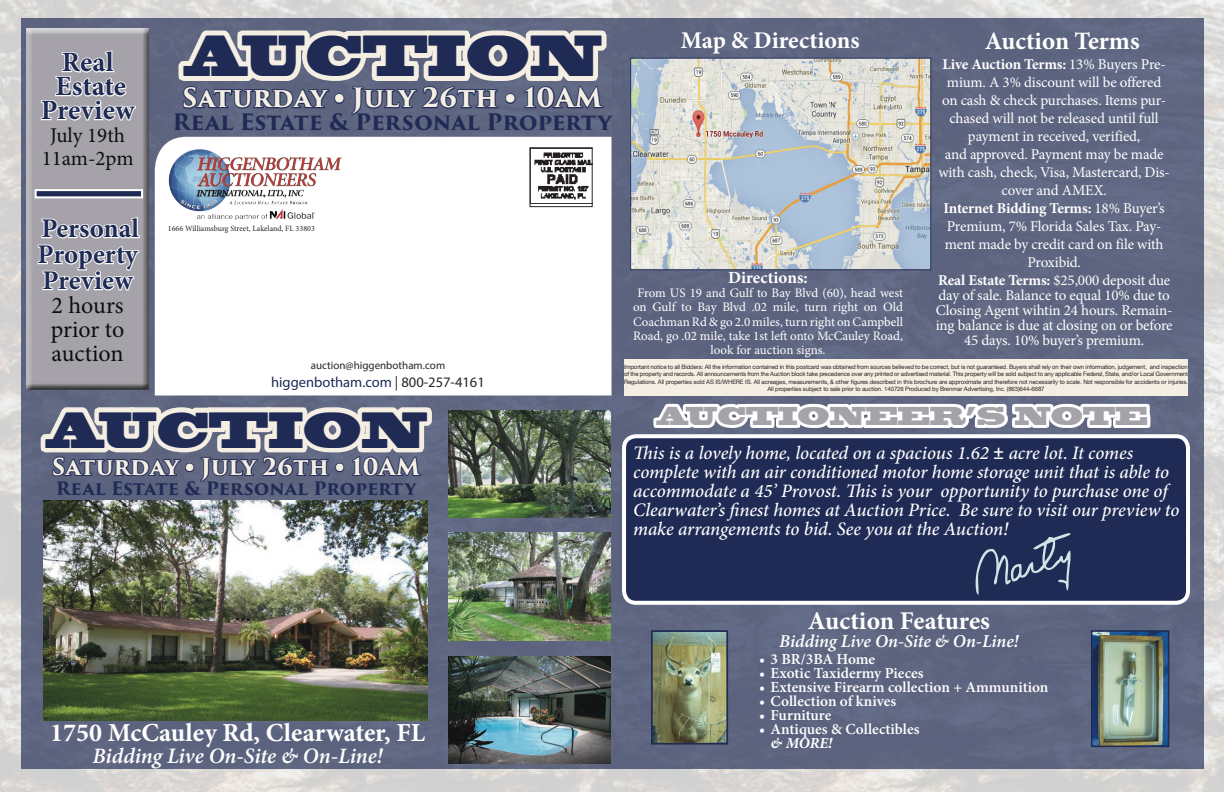
<style>
.page{position:relative;width:1224px;height:792px;background:#fff}
.page>*{position:absolute;margin:0;border:0;box-sizing:border-box;transform-origin:0 0}
.t1{font:54px "Blackoak Std";color:#1f2b55;scale:.67 1}
.t2{font:47.5px "Blackoak Std";letter-spacing:-.01em;color:#1f2b55;scale:.7 1}
.t3{font:700 28px "Minion Pro";letter-spacing:.005em;color:#1f2b55}
.t4{font:700 27px/26px "Minion Pro";color:#1f2b55;text-align:justify}
.t5{font:700 26px "Minion Pro";color:#fff}
.t6{font:700 26px "Trajan Pro 3";color:#f5eee3}
.t7{font:700 25.6px "Minion Pro";letter-spacing:-.005em;color:#fff}
.t8{font:700 25px "Minion Pro";color:#fff}
.t9{font:24.1px "Blackoak Std";color:#a5a3a9;scale:.75 1}
.t10{font:24px/24px "Minion Pro";letter-spacing:-.005em;color:#0f0e0f;text-align:justify}
.t11{font:700 24px "Minion Pro";color:#fff}
.t12{font:700 22.8px "Trajan Pro 3";color:#f5eee3}
.t13{font:700 22px "Trajan Pro 3";color:#1f2b55}
.t14{font:italic 600 22px "Minion Pro";letter-spacing:-.01em;color:#fff}
.t15{font:21px "Minion Pro";color:#0f0e0f}
.t16{font:italic 500 19px/19px "Minion Pro";letter-spacing:-.005em;color:#fff}
.t17{font:italic 600 18.1px "Minion Pro";letter-spacing:-.01em;color:#fff}
.t18{font:700 18px "Trajan Pro 3";color:#1f2b55}
.t19{font:700 17px "Minion Pro";color:#fff}
.t20{font:600 15.3px/14px "Minion Pro";color:#fff}
.t21{font:15px/18px "Minion Pro";letter-spacing:-.01em;color:#fff;text-align:center}
.t22{font:14.5px "Myriad Pro";color:#1f2b55}
.t23{font:13px/14px "Minion Pro";color:#fff;text-align:center}
.t24{font:11px "Myriad Pro";color:#262527}
.t25{font:8px "Minion Pro";color:#262527}
.t26{font:6.1px/7.3px "Helvetica Neue";letter-spacing:-.02em;color:#262527;text-align:center}
.s1{font-family:"Benguiat"}
.s2{color:#262527}
.s3{font-weight:700}
.s4{font-family:"Gill Sans";font-weight:400;font-style:normal}
.s5{font-weight:700;font-style:italic}
</style>
<div class="page">
<img style="left:0;top:0;width:1224px;height:792px">
<div style="left:22px;top:18px;width:1182px;height:751px;background:#5e6580"></div>
<div style="left:155px;top:137px;width:457px;height:259px;background:#fff"></div>
<img style="left:168px;top:146px;width:176px;height:78px">
<img style="left:531px;top:149px;width:60px;height:55px">
<div style="left:529px;top:147px;width:64px;height:60px;border:1px solid #262527"></div>
<svg style="left:178px;top:30px;width:429px;height:85px"></svg>
<svg style="left:40px;top:398px;width:397px;height:84px"></svg>
<div style="left:624px;top:360px;width:564px;height:36px;background:#f5eee3"></div>
<img style="left:632px;top:60px;width:297px;height:208px">
<div style="left:630px;top:58px;width:301px;height:212px;border:1px solid #1f2b55"></div>
<img style="left:43px;top:500px;width:385px;height:221px">
<img style="left:449px;top:410px;width:162px;height:108px">
<img style="left:449px;top:533px;width:162px;height:108px">
<img style="left:449px;top:656px;width:162px;height:108px">
<img style="left:1094px;top:633px;width:72px;height:111px">
<div style="left:1091px;top:630px;width:78px;height:117px;border:2px solid #1f2b55"></div>
<img style="left:654px;top:633px;width:71px;height:109px">
<div style="left:651px;top:630px;width:77px;height:115px;border:2px solid #1f2b55"></div>
<div style="left:25px;top:28px;width:125px;height:362px;background:#262527;opacity:.75"></div>
<svg style="left:40px;top:49px;width:97px;height:73px;background:#c1c0c4"></svg>
<svg style="left:37px;top:216px;width:104px;height:76px;background:#c5c4c8"></svg>
<div style="left:35px;top:189px;width:108px;height:9px;background:#1f2b55;border:2px solid #fff"></div>
<div style="left:624px;top:436px;width:564px;height:167px;background:#1f2b55;border-radius:12px"></div>
<div style="left:622px;top:434px;width:568px;height:171px;border:4px solid #fff;border-radius:12px"></div>
<svg style="left:650px;top:397px;width:503px;height:198px"></svg>
<p class="t3" style="left:62px;top:43px;width:53px">Real</p>
<p class="t3" style="left:55px;top:67px;width:72px">Estate</p>
<p class="t3" style="left:41px;top:91px;width:95px">Preview</p>
<p class="t15" style="left:50px;top:121px;width:76px">July 19th</p>
<p class="t15" style="left:42px;top:144px;width:93px">11am-2pm</p>
<p class="t4" style="left:38px;top:215px;width:103px">Personal Property Preview</p>
<p class="t10" style="left:51px;top:294px;width:75px">2 hours prior to auction</p>
<p class="t1" style="left:182px;top:20px;width:628px">AUCTION</p>
<p class="t6" style="left:182px;top:78px;width:421px">Saturday <span class="s1">•</span> July 26th <span class="s1">•</span> 10AM</p>
<p class="t13" style="left:173px;top:106px;width:441px">Real Estate &amp; Personal Property</p>
<p class="t25" style="left:168px;top:224px;width:149px">1666 Williamsburg Street, Lakeland, FL 33803</p>
<p class="t24" style="left:311px;top:359px;width:136px">auction@higgenbotham.com</p>
<p class="t22" style="left:271px;top:373px;width:215px">higgenbotham.com <span class="s2">| 800-257-4161</span></p>
<p class="t2" style="left:44px;top:398px;width:549px">AUCTION</p>
<p class="t12" style="left:52px;top:450px;width:370px">Saturday <span class="s1">•</span> July 26th <span class="s1">•</span> 10AM</p>
<p class="t18" style="left:56px;top:475px;width:362px">Real Estate &amp; Personal Property</p>
<p class="t11" style="left:681px;top:24px;width:180px">Map &amp; Directions</p>
<p class="t19" style="left:728px;top:266px;width:81px">Directions:</p>
<p class="t23" style="left:633px;top:286px;width:272px">From US 19 and Gulf to Bay Blvd (60), head west on Gulf to Bay Blvd .02 mile, turn right on Old Coachman Rd &amp; go 2.0 miles, turn right on Campbell Road, go .02 mile, take 1st left onto McCauley Road, look for auction signs.</p>
<p class="t8" style="left:985px;top:24px;width:156px">Auction Terms</p>
<p class="t21" style="left:938px;top:55px;width:233px"><span class="s3">Live Auction Terms:</span> 13% Buyers Pre&shy;mium. A 3% discount will be offered on cash &amp; check purchases. Items pur&shy;chased will not be released until full payment in received, verified,<br>and approved. Payment may be made with cash, check, Visa, Mastercard, Dis&shy;cover and AMEX.</p>
<p class="t21" style="left:944px;top:199px;width:223px"><span class="s3">Internet Bidding Terms:</span> 18% Buyer’s<br>Premium, 7% Florida Sales Tax. Pay&shy;ment made by credit card on file with<br>Proxibid.</p>
<p class="t21" style="left:936px;top:272px;width:238px;line-height:15px"><span class="s3">Real Estate Terms:</span> $25,000 deposit due day of sale. Balance to equal 10% due to Closing Agent wihtin 24 hours. Remain&shy;ing balance is due at closing on or before 45 days. 10% buyer’s premium.</p>
<p class="t26" style="left:624px;top:363px;width:565px">Important notice to all Bidders: All the information contained in this postcard was obtained from sources believed to be correct, but is not guaranteed. Buyers shall rely on their own information, judgement, and inspection of the property and records. All announcements from the Auction block take precedence over any printed or advertised material. This property will be sold subject to any applicable Federal, State, and/or Local Government Regulations. All properties sold AS IS/WHERE IS. All acreages, measurements, &amp; other figures described in this brochure are approximate and therefore not necessarily to scale. Not responsible for accidents or injuries.<br>All properties subject to sale prior to auction. 140726 Produced by Brenmar Advertising, Inc. (863)644-6687</p>
<p class="t9" style="left:656px;top:400px;width:657px">AUCTIONEER’S NOTE</p>
<p class="t16" style="left:633px;top:443px;width:548px">This is a lovely home, located on a spacious 1.62 <span class="s4">±</span> acre lot. It comes complete with an air conditioned motor home storage unit that is able to accommodate a 45’ Provost. This is your opportunity to purchase one of Clearwater’s finest homes at Auction Price. Be sure to visit our preview to make arrangements to bid. See you at the Auction!</p>
<p class="t5" style="left:50px;top:715px;width:376px">1750 McCauley Rd, Clearwater, FL</p>
<p class="t14" style="left:93px;top:741px;width:292px">Bidding Live On-Site &amp; On-Line!</p>
<p class="t7" style="left:808px;top:603px;width:184px">Auction Features</p>
<p class="t17" style="left:779px;top:629px;width:241px">Bidding Live On-Site &amp; On-Line!</p>
<p class="t20" style="left:759px;top:652px;width:118px">• 3 BR/3BA Home</p>
<p class="t20" style="left:759px;top:666px;width:166px">• Exotic Taxidermy Pieces</p>
<p class="t20" style="left:759px;top:680px;width:291px">• Extensive Firearm collection + Ammunition</p>
<p class="t20" style="left:759px;top:694px;width:139px">• Collection of knives</p>
<p class="t20" style="left:759px;top:708px;width:74px">• Furniture</p>
<p class="t20" style="left:771px;top:722px;width:150px;text-indent:-11px">• Antiques &amp; Collectibles <span class="s5">&amp; MORE!</span></p>
</div>
